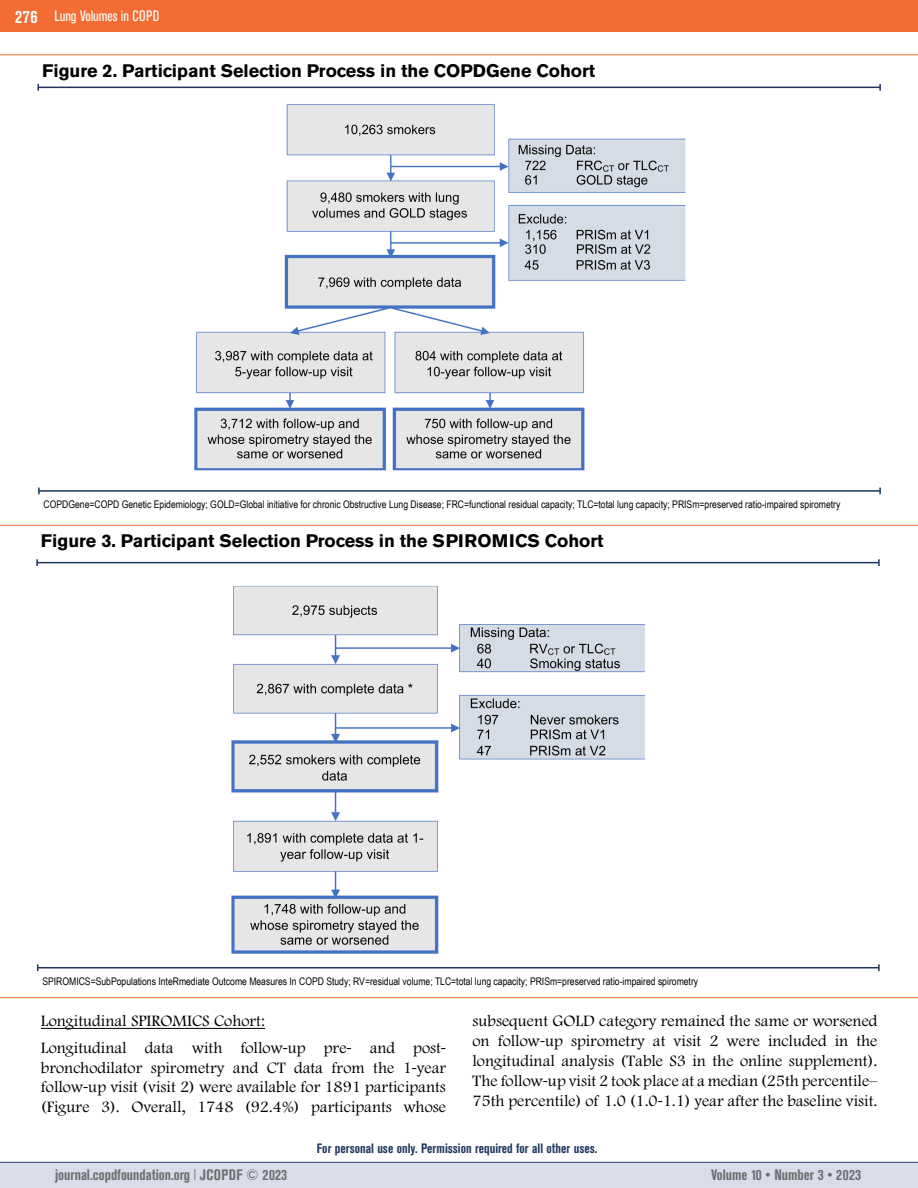
<style>
.page{position:relative;width:918px;height:1188px;background:#fff}
.page>*{position:absolute;margin:0;border:0;box-sizing:border-box;transform-origin:0 0}
.t1{font:700 18px "Akzidenz Grotesk BE";color:#000}
.t2{font:300 16.5px/19.8px "Footlight MT Pro";color:#000;text-align:justify}
.t3{font:700 condensed 15px "Akzidenz Grotesk BE";color:#6d6e71}
.t4{font:condensed 15px "Akzidenz Grotesk BE";color:#fff}
.t5{font:700 condensed 13.5px "Akzidenz Grotesk BE";color:#213861}
.t6{font:10.5px "Arial Narrow";color:#000}
.s1{font-weight:700;font-size:18px}
.s2{font-family:"Myriad Pro";font-weight:400}
</style>
<div class="page">
<div style="left:0;top:1162px;width:918px;height:26px;background:#d9dce9"></div>
<div style="left:0;top:0;width:918px;height:32px;background:#f36c33"></div>
<hr style="left:0;top:1162px;width:918px;height:1px;background:#34416b">
<hr style="left:41px;top:1028px;width:224px;height:1px;background:#000">
<hr style="left:0;top:55px;width:918px;height:1px;background:#f36c31">
<hr style="left:38px;top:87px;width:842px;height:1px;background:#1e345a">
<svg style="left:879px;top:84px;width:2px;height:7px"></svg>
<hr style="left:39px;top:490px;width:841px;height:2px;background:#1e345a">
<svg style="left:38px;top:488px;width:2px;height:6px"></svg>
<svg style="left:879px;top:488px;width:2px;height:6px"></svg>
<img style="left:194px;top:104px;width:492px;height:367px">
<hr style="left:0;top:525px;width:918px;height:1px;background:#f36c31">
<img style="left:231px;top:585px;width:414px;height:369px">
<hr style="left:37px;top:562px;width:842px;height:1px;background:#1e345a">
<svg style="left:36px;top:559px;width:2px;height:7px"></svg>
<svg style="left:878px;top:559px;width:2px;height:7px"></svg>
<hr style="left:38px;top:967px;width:841px;height:1px;background:#1e345a">
<svg style="left:878px;top:964px;width:2px;height:7px"></svg>
<hr style="left:0;top:997px;width:918px;height:1px;background:#f36c31">
<p class="t4" style="left:15px;top:8px;width:146px"><span class="s1">276</span> Lung Volumes in COPD</p>
<p class="t1" style="left:42px;top:60px;width:555px">Figure 2. Participant Selection Process in the COPDGene Cohort</p>
<p class="t6" style="left:44px;top:496px;width:798px">COPDGene=COPD Genetic Epidemiology; GOLD=Global initiative for chronic Obstructive Lung Disease; FRC=functional residual capacity; TLC=total lung capacity; PRISm=preserved ratio-impaired spirometry</p>
<p class="t1" style="left:41px;top:531px;width:564px">Figure 3. Participant Selection Process in the SPIROMICS Cohort</p>
<p class="t6" style="left:42px;top:973px;width:657px">SPIROMICS=SubPopulations InteRmediate Outcome Measures In COPD Study; RV=residual volume; TLC=total lung capacity; PRISm=preserved ratio-impaired spirometry</p>
<p class="t2" style="left:472px;top:1012px;width:407px">subsequent GOLD category remained the same or worsened on follow<span class="s2">-</span>up spirometry at visit 2 were included in the longitudinal analysis (Table S3 in the online supplement).<br>The follow<span class="s2">-</span>up visit 2 took place at a median (25th percentile– 75th percentile) of 1.0 (1.0<span class="s2">-</span>1.1) year after the baseline visit.</p>
<p class="t2" style="left:41px;top:1008px;width:406px;line-height:26.5px">Longitudinal SPIROMICS Cohort:<br>Longitudinal data with follow<span class="s2">-</span>up pre<span class="s2">-</span> and post<span class="s2">-</span></p>
<p class="t2" style="left:41px;top:1058px;width:407px">bronchodilator spirometry and CT data from the 1<span class="s2">-</span>year follow<span class="s2">-</span>up visit (visit 2) were available for 1891 participants (Figure 3). Overall, 1748 (92.4%) participants whose</p>
<p class="t5" style="left:317px;top:1141px;width:282px">For personal use only. Permission required for all other uses.</p>
<p class="t3" style="left:55px;top:1166px;width:234px">journal.copdfoundation.org <sup>|</sup> JCOPDF © 2023</p>
<p class="t3" style="left:711px;top:1166px;width:151px">Volume 10 • Number 3 • 2023</p>
</div>
